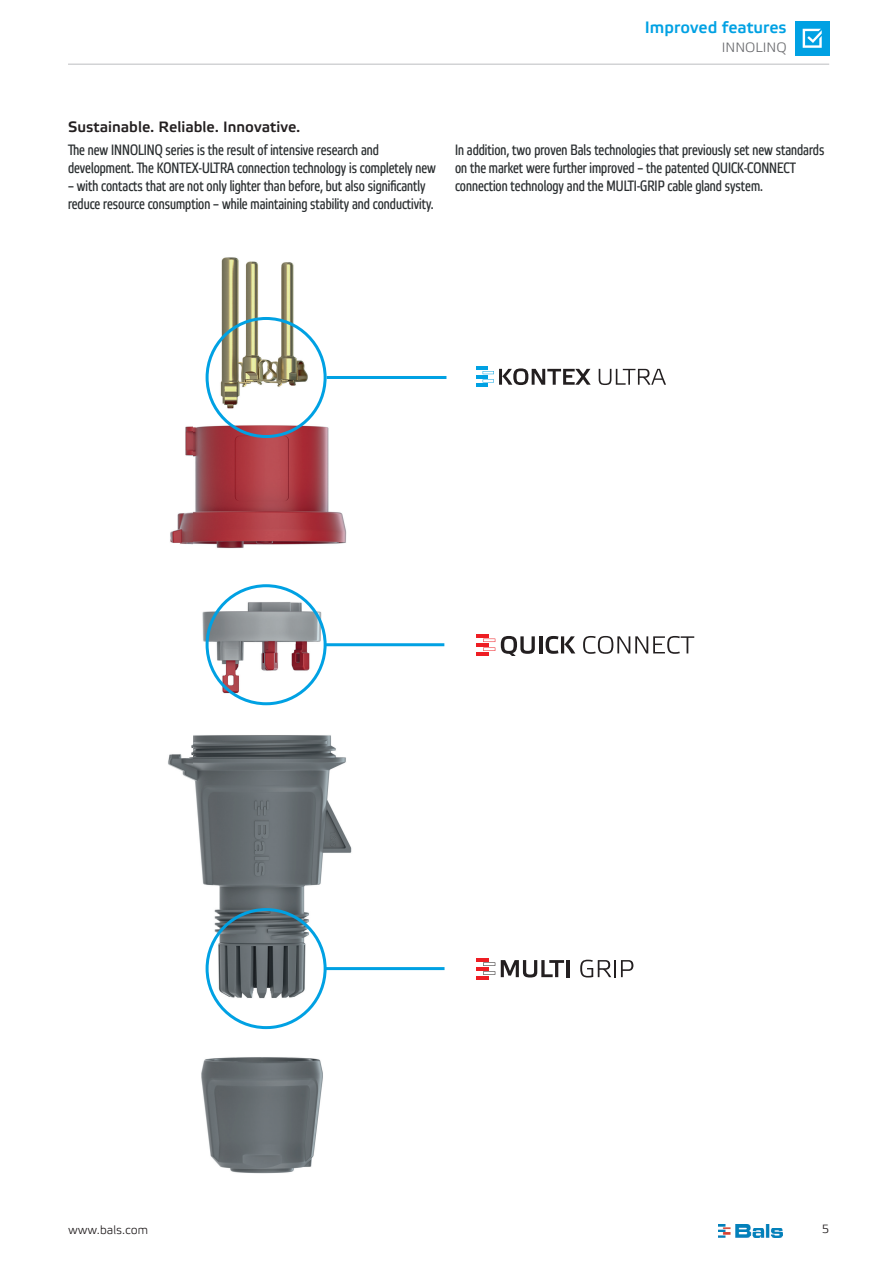
<style>
.page{position:relative;width:893px;height:1263px;background:#fff}
.page>*{position:absolute;margin:0;border:0;box-sizing:border-box;transform-origin:0 0}
.t1{font:500 16.5px "Etelka";color:#00a1e3}
.t2{font:15px/18px "Etelka Narrow Text";color:#2a2e30}
.t3{font:500 15px "Etelka";color:#231f20}
.t4{font:300 13.5px "Etelka";color:#6c6d70}
.t5{font:300 12px "Etelka";color:#231f20}
</style>
<div class="page">
<img style="left:719px;top:1225px;width:63px;height:12px">
<hr style="left:68px;top:64px;width:761px;height:1px;background:#bcbdc0">
<img style="left:168px;top:257px;width:232px;height:917px">
<svg style="left:204px;top:583px;width:124px;height:124px"></svg>
<svg style="left:204px;top:906px;width:124px;height:125px"></svg>
<svg style="left:204px;top:315px;width:124px;height:125px"></svg>
<hr style="left:327px;top:376px;width:119px;height:3px;background:#00a1e3">
<hr style="left:324px;top:643px;width:120px;height:3px;background:#00a1e3">
<hr style="left:325px;top:967px;width:120px;height:3px;background:#00a1e3">
<div style="left:795px;top:21px;width:34px;height:34px;background:#00a1e3"></div>
<svg style="left:803px;top:29px;width:19px;height:19px"></svg>
<hr style="left:476px;top:383px;width:12px;height:4px;background:#00a1e3">
<svg style="left:476px;top:367px;width:115px;height:18px"></svg>
<svg style="left:599px;top:369px;width:67px;height:16px"></svg>
<svg style="left:476px;top:634px;width:19px;height:21px"></svg>
<svg style="left:501px;top:636px;width:34px;height:19px"></svg>
<hr style="left:539px;top:636px;width:3px;height:17px;background:#231f20">
<svg style="left:546px;top:636px;width:29px;height:18px"></svg>
<svg style="left:583px;top:636px;width:111px;height:18px"></svg>
<svg style="left:476px;top:958px;width:19px;height:21px"></svg>
<svg style="left:501px;top:960px;width:63px;height:17px"></svg>
<hr style="left:566px;top:960px;width:3px;height:17px;background:#231f20">
<svg style="left:580px;top:960px;width:53px;height:17px"></svg>
<p class="t1" style="left:645px;top:17px;width:143px">Improved features</p>
<p class="t4" style="left:722px;top:39px;width:66px">INNOLINQ</p>
<p class="t3" style="left:68px;top:117px;width:234px">Sustainable. Reliable. Innovative.</p>
<p class="t2" style="left:68px;top:142px;width:369px">The new INNOLINQ series is the result of intensive research and development. The KONTEX-ULTRA connection technology is completely new</p>
<p class="t2" style="left:68px;top:178px;width:367px">– with contacts that are not only lighter than before, but also significantly reduce resource consumption – while maintaining stability and conductivity.</p>
<p class="t2" style="left:455px;top:142px;width:371px">In addition, two proven Bals technologies that previously set new standards on the market were further improved – the patented QUICK-CONNECT connection technology and the MULTI-GRIP cable gland system.</p>
<p class="t5" style="left:68px;top:1222px;width:82px">www.bals.com</p>
<p class="t5" style="left:822px;top:1222px;width:9px">5</p>
</div>
